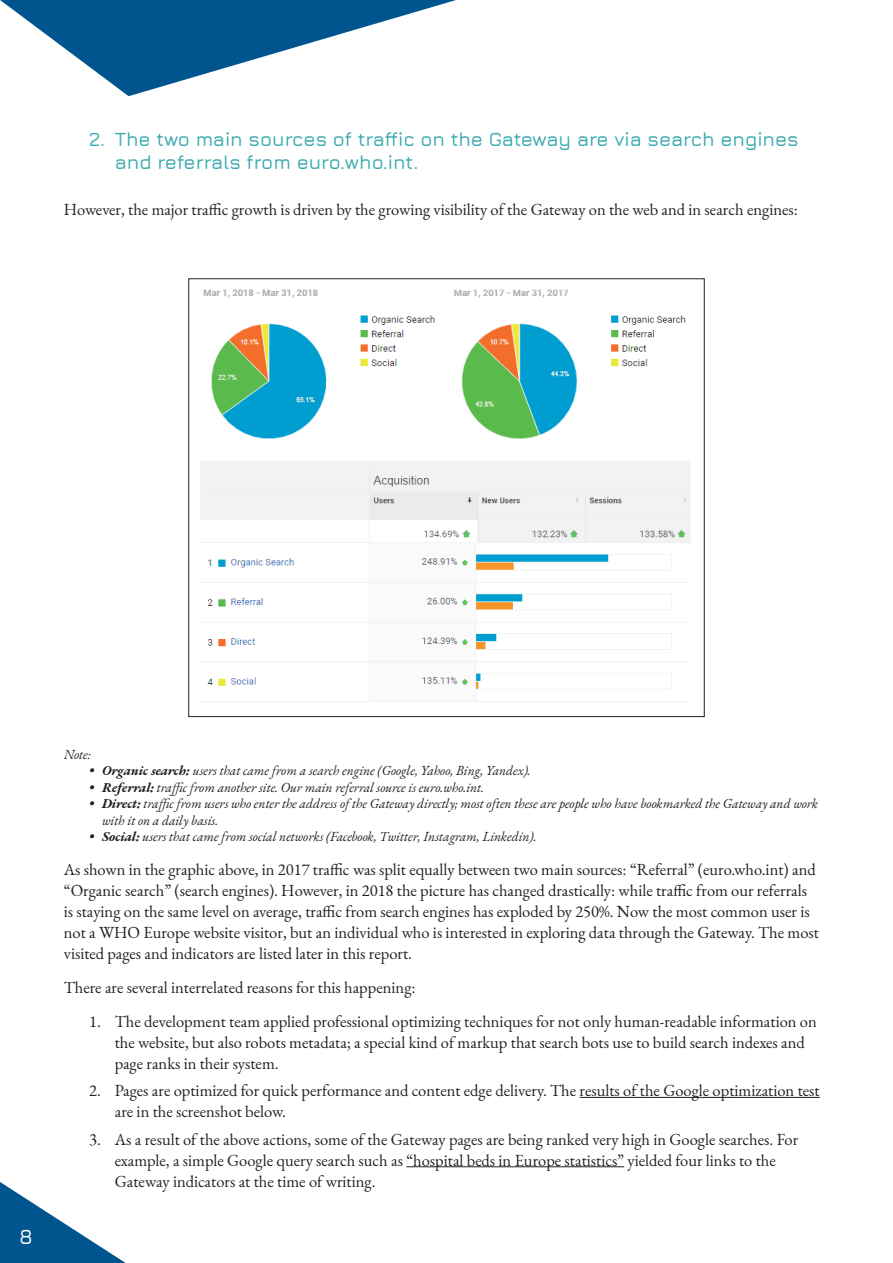
<style>
.page{position:relative;width:893px;height:1263px;background:#fff}
.page>*{position:absolute;margin:0;border:0;box-sizing:border-box;transform-origin:0 0}
.t1{font:600 21px "Jura";color:#fff}
.t2{font:600 19.5px/22.5px "Jura";color:#3aaaaf}
.t3{font:16.5px/21px "EB Garamond";color:#231f20}
.t4{font:italic 13.5px/16.5px "EB Garamond";color:#231f20}
.s1{font-weight:700}
</style>
<div class="page">
<svg style="left:0;top:0;width:456px;height:96px"></svg>
<svg style="left:0;top:1182px;width:126px;height:81px"></svg>
<hr style="left:579px;top:1097px;width:241px;height:1px;background:#231f20">
<hr style="left:406px;top:1166px;width:218px;height:1px;background:#231f20">
<img style="left:200px;top:289px;width:490px;height:413px">
<p class="t2" style="left:115px;top:127px;width:685px;text-indent:-26px">2. The two main sources of traffic on the Gateway are via search engines and referrals from euro.who.int.</p>
<p class="t3" style="left:64px;top:199px;width:736px">However, the major traffic growth is driven by the growing visibility of the Gateway on the web and in search engines:</p>
<p class="t1" style="left:19px;top:1221px;width:15px">8</p>
<p class="t4" style="left:64px;top:746px;width:28px">Note:</p>
<p class="t4" style="left:89px;top:763px;width:443px"><span class="s1">• Organic search:</span> users that came from a search engine (Google, Yahoo, Bing, Yandex).</p>
<p class="t4" style="left:89px;top:779px;width:396px"><span class="s1">• Referral:</span> traffic from another site. Our main referral source is euro.who.int.</p>
<p class="t4" style="left:102px;top:796px;width:718px;text-indent:-13px"><span class="s1">• Direct:</span> traffic from users who enter the address of the Gateway directly; most often these are people who have bookmarked the Gateway and work with it on a daily basis.</p>
<p class="t4" style="left:89px;top:829px;width:449px"><span class="s1">• Social:</span> users that came from social networks (Facebook, Twitter, Instagram, Linkedin).</p>
<p class="t3" style="left:64px;top:859px;width:757px">As shown in the graphic above, in 2017 traffic was split equally between two main sources: “Referral” (euro.who.int) and “Organic search” (search engines). However, in 2018 the picture has changed drastically: while traffic from our referrals is staying on the same level on average, traffic from search engines has exploded by 250%. Now the most common user is not a WHO Europe website visitor, but an individual who is interested in exploring data through the Gateway. The most visited pages and indicators are listed later in this report.</p>
<p class="t3" style="left:64px;top:977px;width:353px">There are several interrelated reasons for this happening:</p>
<p class="t3" style="left:115px;top:1011px;width:703px;text-indent:-26px">1. The development team applied professional optimizing techniques for not only human-readable information on the website, but also robots metadata; a special kind of markup that search bots use to build search indexes and page ranks in their system.</p>
<p class="t3" style="left:115px;top:1080px;width:706px;text-indent:-26px">2. Pages are optimized for quick performance and content edge delivery. The results of the Google optimization test are in the screenshot below.</p>
<p class="t3" style="left:115px;top:1128px;width:685px;text-indent:-26px">3. As a result of the above actions, some of the Gateway pages are being ranked very high in Google searches. For example, a simple Google query search such as “hospital beds in Europe statistics” yielded four links to the<br>Gateway indicators at the time of writing.</p>
</div>
